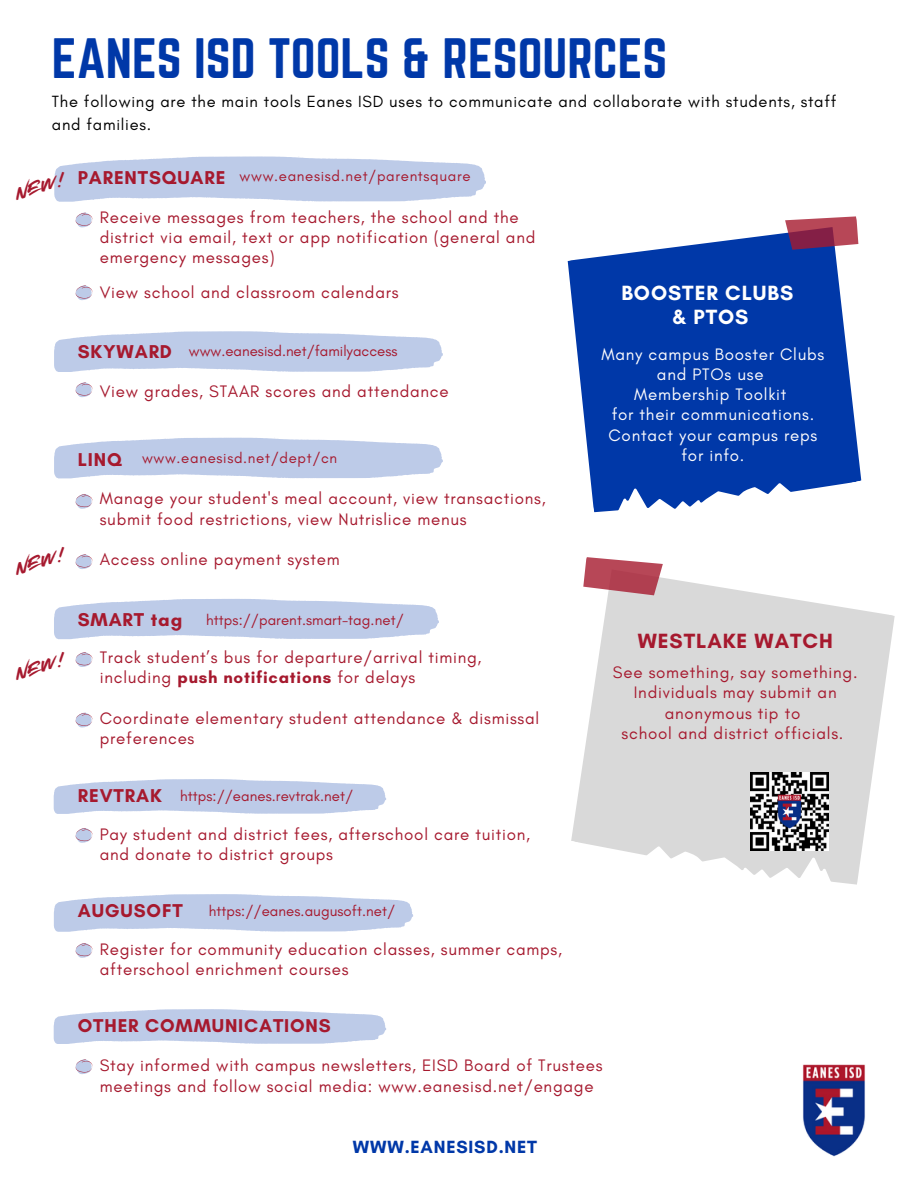
<style>
.page{position:relative;width:918px;height:1188px;background:#fff}
.page>*{position:absolute;margin:0;border:0;box-sizing:border-box;transform-origin:0 0}
.t1{font:49.8px "Norwester";color:#0038a8}
.t2{font:31.5px "Hyperwave One";color:#a6192e}
.t3{font:700 21px/24.8px "Glacial Indifference";letter-spacing:.045em;color:#fff;text-align:center}
.t4{font:700 21px "Glacial Indifference";letter-spacing:.045em;color:#a6192e}
.t5{font:700 18.9px "Glacial Indifference";letter-spacing:.045em;color:#a6192e}
.t6{font:700 18px "Glacial Indifference";letter-spacing:.045em;color:#0038a8}
.t7{font:16.95px/20.2px "Glacial Indifference";letter-spacing:.045em;color:#a6192e}
.t8{font:16.95px/20.2px "Glacial Indifference";letter-spacing:.045em;color:#fdfcfd;text-align:center}
.t9{font:16.5px/22.5px "Glacial Indifference";letter-spacing:.045em;color:#000}
.t10{font:15px "Glacial Indifference";letter-spacing:.005em;color:#a6192e}
.t11{font:15px "Glacial Indifference";letter-spacing:.045em;color:#a6192e}
.s1{font-weight:700}
</style>
<div class="page">
<svg style="left:76px;top:212px;width:16px;height:16px"></svg>
<svg style="left:54px;top:156px;width:432px;height:45px;background:#c5d1eb"></svg>
<svg style="left:76px;top:285px;width:16px;height:15px"></svg>
<svg style="left:571px;top:578px;width:324px;height:307px;fill:#d9d9d9"></svg>
<svg style="left:578px;top:557px;width:85px;height:49px"></svg>
<svg style="left:567px;top:233px;width:295px;height:280px;fill:#0038a8"></svg>
<svg style="left:785px;top:216px;width:77px;height:44px"></svg>
<svg style="left:76px;top:382px;width:16px;height:15px"></svg>
<svg style="left:54px;top:438px;width:389px;height:40px;background:#c4d1ea"></svg>
<svg style="left:54px;top:599px;width:385px;height:40px;background:#c5d1ea"></svg>
<svg style="left:76px;top:554px;width:16px;height:15px"></svg>
<svg style="left:76px;top:494px;width:16px;height:15px"></svg>
<svg style="left:76px;top:712px;width:16px;height:16px"></svg>
<svg style="left:76px;top:652px;width:16px;height:15px"></svg>
<img style="left:803px;top:1064px;width:62px;height:93px">
<svg style="left:54px;top:331px;width:389px;height:41px;background:#c6d2eb"></svg>
<svg style="left:76px;top:828px;width:16px;height:15px"></svg>
<svg style="left:54px;top:779px;width:332px;height:35px;background:#c5d2eb"></svg>
<svg style="left:76px;top:1059px;width:16px;height:15px"></svg>
<svg style="left:76px;top:943px;width:16px;height:15px"></svg>
<svg style="left:54px;top:894px;width:359px;height:37px;background:#c5d1ea"></svg>
<svg style="left:54px;top:1009px;width:332px;height:35px;background:#c5d2eb"></svg>
<img style="left:751px;top:773px;width:78px;height:77px">
<h2 class="t1" style="left:52px;top:28px;width:617px">EANES ISD TOOLS &amp; RESOURCES</h2>
<h3 class="t9" style="left:52px;top:90px;width:786px">The following are the main tools Eanes ISD uses to communicate and collaborate with students, staff and families.</h3>
<h6 class="t11" style="left:240px;top:167px;width:232px">www.eanesisd.net/parentsquare</h6>
<p class="t2" style="left:13px;top:180px;width:50px;rotate:-15deg">New!</p>
<p class="t5" style="left:78px;top:166px;width:149px">PARENTSQUARE</p>
<p class="t7" style="left:100px;top:207px;width:437px">Receive messages from teachers, the school and the district via email, text or app notification (general and emergency messages)</p>
<p class="t7" style="left:100px;top:282px;width:300px">View school and classroom calendars</p>
<h6 class="t5" style="left:78px;top:340px;width:96px">SKYWARD</h6>
<h6 class="t7" style="left:100px;top:381px;width:350px">View grades, STAAR scores and attendance</h6>
<h2 class="t10" style="left:189px;top:342px;width:210px">www.eanesisd.net/familyaccess</h2>
<h3 class="t2" style="left:13px;top:555px;width:50px;rotate:-15deg">New!</h3>
<h3 class="t11" style="left:142px;top:449px;width:197px">www.eanesisd.net/dept/cn</h3>
<p class="t5" style="left:78px;top:448px;width:46px">LINQ</p>
<p class="t7" style="left:100px;top:488px;width:447px">Manage your student's meal account, view transactions, submit food restrictions, view Nutrislice menus</p>
<p class="t7" style="left:100px;top:549px;width:241px">Access online payment system</p>
<h6 class="t2" style="left:13px;top:661px;width:50px;rotate:-15deg">New!</h6>
<p class="t5" style="left:78px;top:608px;width:106px">SMART tag</p>
<p class="t7" style="left:100px;top:647px;width:383px">Track student’s bus for departure/arrival timing, including <span class="s1">push notifications</span> for delays</p>
<h3 class="t7" style="left:100px;top:707px;width:441px">Coordinate elementary student attendance &amp; dismissal preferences</h3>
<p class="t10" style="left:206px;top:611px;width:199px">https://parent.smart-tag.net/</p>
<p class="t5" style="left:78px;top:784px;width:85px">REVTRAK</p>
<p class="t7" style="left:100px;top:824px;width:432px">Pay student and district fees, afterschool care tuition, and donate to district groups</p>
<h6 class="t10" style="left:180px;top:787px;width:175px">https://eanes.revtrak.net/</h6>
<h6 class="t5" style="left:78px;top:899px;width:106px">AUGUSOFT</h6>
<p class="t7" style="left:100px;top:939px;width:464px">Register for community education classes, summer camps, afterschool enrichment courses</p>
<h6 class="t10" style="left:209px;top:902px;width:188px">https://eanes.augusoft.net/</h6>
<h3 class="t3" style="left:621px;top:280px;width:173px">BOOSTER CLUBS &amp; PTOS</h3>
<p class="t8" style="left:601px;top:343px;width:224px">Many campus Booster Clubs and PTOs use<br>Membership Toolkit<br>for their communications.<br>Contact your campus reps for info.</p>
<p class="t4" style="left:638px;top:628px;width:197px">WESTLAKE WATCH</p>
<p class="t7" style="left:613px;top:662px;width:246px;text-align:center">See something, say something.<br>Individuals may submit an anonymous tip to<br>school and district officials.</p>
<p class="t5" style="left:78px;top:1014px;width:254px">OTHER COMMUNICATIONS</p>
<p class="t7" style="left:100px;top:1055px;width:504px">Stay informed with campus newsletters, EISD Board of Trustees meetings and follow social media: www.eanesisd.net/engage</p>
<p class="t6" style="left:353px;top:1136px;width:186px">WWW.EANESISD.NET</p>
</div>
